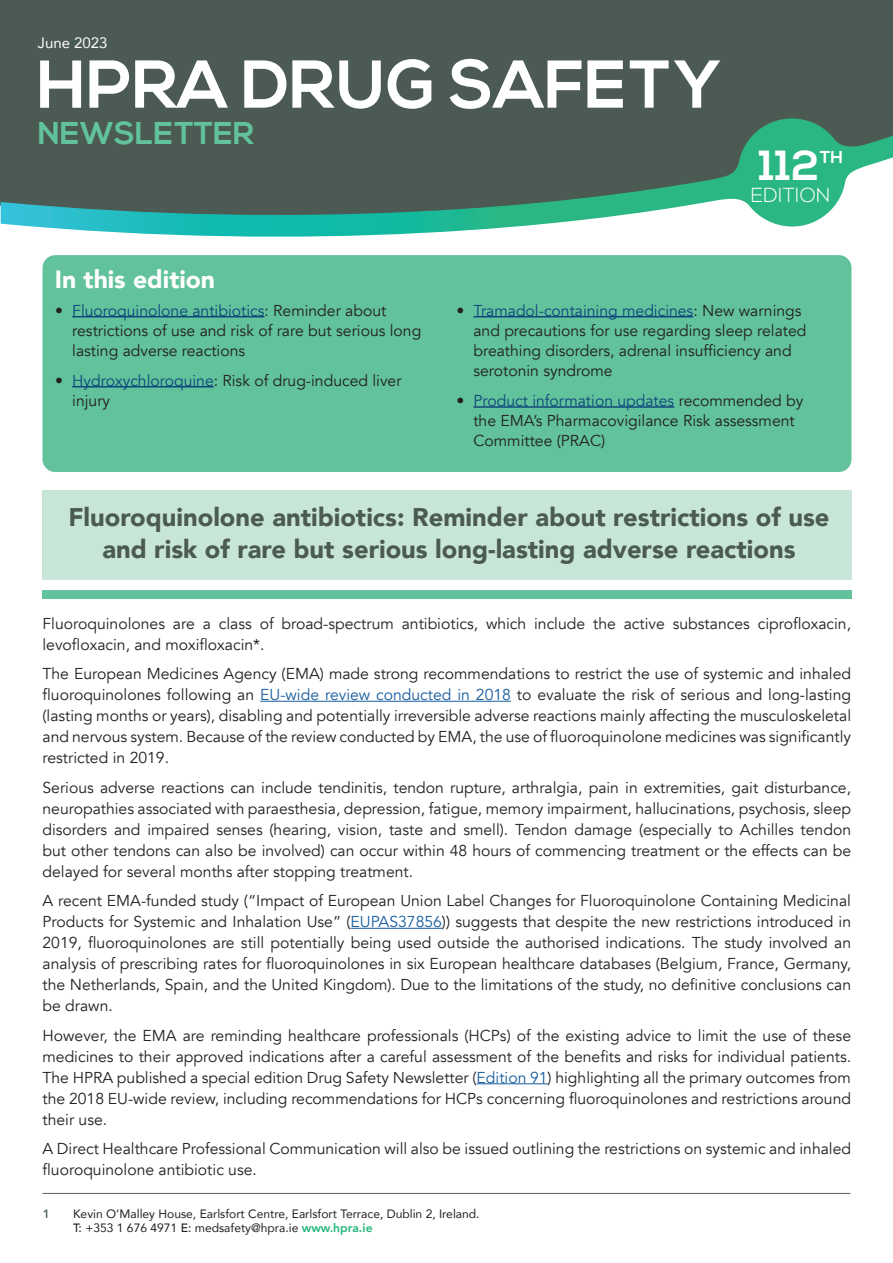
<style>
.page{position:relative;width:893px;height:1263px;background:#fff}
.page>*{position:absolute;margin:0;border:0;box-sizing:border-box;transform-origin:0 0}
.t1{font:700 67.5px "Nexa";color:#fff}
.t2{font:700 42px "Nexa";color:#fff}
.t3{font:700 31.5px "Nexa";color:#61c29c}
.heading_1{font:900 25.5px/31.5px "Avenir";color:#4b5a52;text-align:center}
.heading_1-2{font:900 24.75px "Avenir";color:#fff}
.t4{font:300 20.25px "Nexa";letter-spacing:.005em;color:#fff}
.t5{font:700 17.25px "Nexa";color:#fff}
.body{font:15.75px/21px "Avenir";color:#231f20;text-align:justify}
.Alan_bullets{font:15.75px/20.2px "Avenir";color:#231f20}
.t6{font:15px "Avenir";color:#fff}
.t7{font:12.15px/14.5px "Avenir";color:#231f20}
.body-2{font:800 12px "Avenir";color:#576363}
.s1{color:#0f477c}
.s2{color:#175d9e}
.s3{font-weight:500}
.s4{font-weight:800;color:#24b57b}
</style>
<div class="page">
<div style="left:0;top:0;width:893px;height:224px;background:#4b5a52"></div>
<hr style="left:43px;top:1193px;width:807px;height:1px;background:#576363">
<svg style="left:1px;top:118px;width:892px;height:119px;background:#578578"></svg>
<div style="left:43px;top:490px;width:809px;height:89px;background:#c8e6d7"></div>
<div style="left:43px;top:590px;width:809px;height:8px;background:#61c29c"></div>
<hr style="left:260px;top:701px;width:251px;height:1px;background:#175d9e">
<hr style="left:351px;top:928px;width:91px;height:1px;background:#175d9e">
<hr style="left:477px;top:1083px;width:71px;height:1px;background:#175d9e">
<div style="left:43px;top:255px;width:808px;height:217px;background:#61c29c;border-radius:13px"></div>
<hr style="left:72px;top:316px;width:192px;height:1px;background:#0f477c">
<hr style="left:72px;top:386px;width:142px;height:1px;background:#0f477c">
<hr style="left:473px;top:316px;width:220px;height:1px;background:#0f477c">
<hr style="left:473px;top:406px;width:201px;height:2px;background:#0f477c">
<p class="t6" style="left:38px;top:30px;width:71px">June 2023</p>
<p class="t1" style="left:37px;top:45px;width:685px">HPRA DRUG SAFETY</p>
<p class="t3" style="left:37px;top:115px;width:218px">NEWSLETTER</p>
<p class="t2" style="left:752px;top:130px;width:58px">94</p>
<p class="t2" style="left:759px;top:142px;width:62px">112</p>
<p class="t5" style="left:820px;top:147px;width:25px">TH</p>
<p class="t4" style="left:752px;top:174px;width:81px">EDITION</p>
<p class="t4" style="left:751px;top:184px;width:81px">EDITION</p>
<p class="heading_1-2" style="left:55px;top:258px;width:162px">In this edition</p>
<p class="Alan_bullets" style="left:72px;top:300px;width:351px;text-indent:-17px">• <span class="s1">Fluoroquinolone antibiotics</span>: Reminder about restrictions of use and risk of rare but serious long lasting adverse reactions</p>
<p class="Alan_bullets" style="left:72px;top:370px;width:331px;text-indent:-17px">• <span class="s1">Hydroxychloroquine</span>: Risk of drug-induced liver injury</p>
<p class="Alan_bullets" style="left:473px;top:300px;width:335px;text-indent:-17px">• <span class="s1">Tramadol-containing medicines</span>: New warnings and precautions for use regarding sleep related breathing disorders, adrenal insufficiency and serotonin syndrome</p>
<p class="Alan_bullets" style="left:473px;top:391px;width:331px;text-indent:-17px">• <span class="s1">Product information updates</span> recommended by the EMA’s Pharmacovigilance Risk assessment<br>Committee (PRAC)</p>
<p class="heading_1" style="left:68px;top:501px;width:763px">Fluoroquinolone antibiotics: Reminder about restrictions of use and risk of rare but serious long-lasting adverse reactions</p>
<p class="body" style="left:43px;top:613px;width:810px">Fluoroquinolones are a class of broad-spectrum antibiotics, which include the active substances ciprofloxacin, levofloxacin, and moxifloxacin*.</p>
<p class="body" style="left:43px;top:663px;width:810px">The European Medicines Agency (EMA) made strong recommendations to restrict the use of systemic and inhaled fluoroquinolones following an <span class="s2">EU-wide review conducted in 2018</span> to evaluate the risk of serious and long-lasting (lasting months or years), disabling and potentially irreversible adverse reactions mainly affecting the musculoskeletal and nervous system. Because of the review conducted by EMA, the use of fluoroquinolone medicines was significantly restricted in 2019.</p>
<p class="body" style="left:43px;top:777px;width:810px">Serious adverse reactions can include tendinitis, tendon rupture, arthralgia, pain in extremities, gait disturbance, neuropathies associated with paraesthesia, depression, fatigue, memory impairment, hallucinations, psychosis, sleep disorders and impaired senses (hearing, vision, taste and smell). Tendon damage (especially to Achilles tendon but other tendons can also be involved) can occur within 48 hours of commencing treatment or the effects can be delayed for several months after stopping treatment.</p>
<p class="body" style="left:43px;top:890px;width:810px">A recent EMA-funded study (“Impact of European Union Label Changes for Fluoroquinolone Containing Medicinal Products for Systemic and Inhalation Use” (<span class="s2">EUPAS37856</span>)) suggests that despite the new restrictions introduced in 2019, fluoroquinolones are still potentially being used outside the authorised indications. The study involved an analysis of prescribing rates for fluoroquinolones in six European healthcare databases (Belgium, France, Germany, the Netherlands, Spain, and the United Kingdom). Due to the limitations of the study, no definitive conclusions can be drawn.</p>
<p class="body" style="left:43px;top:1025px;width:810px">However, the EMA are reminding healthcare professionals (HCPs) of the existing advice to limit the use of these medicines to their approved indications after a careful assessment of the benefits and risks for individual patients.<br>The HPRA published a special edition Drug Safety Newsletter (<span class="s2">Edition 91</span>) highlighting all the primary outcomes from the 2018 EU-wide review, including recommendations for HCPs concerning fluoroquinolones and restrictions around their use.</p>
<p class="body" style="left:43px;top:1138px;width:810px">A Direct Healthcare Professional Communication will also be issued outlining the restrictions on systemic and inhaled fluoroquinolone antibiotic use.</p>
<p class="body-2" style="left:43px;top:1204px;width:9px">1</p>
<p class="t7" style="left:73px;top:1206px;width:408px">Kevin O’Malley House, Earlsfort Centre, Earlsfort Terrace, Dublin 2, Ireland.<br><span class="s3">T:</span> +353 1 676 4971 <span class="s3">E:</span> medsafety@hpra.ie <span class="s4">www.hpra.ie</span></p>
</div>
